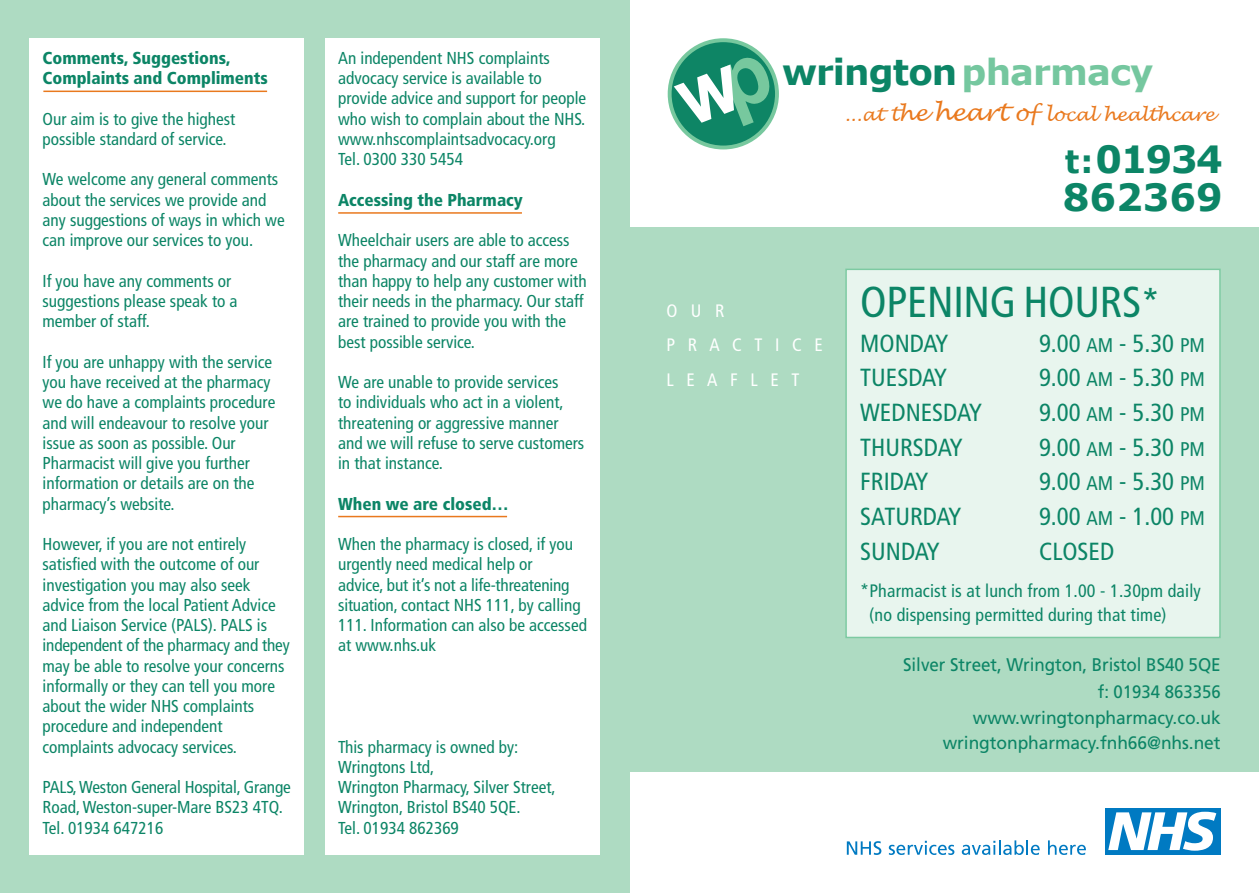
<style>
.page{position:relative;width:1259px;height:893px;background:#fff}
.page>*{position:absolute;margin:0;border:0;box-sizing:border-box;transform-origin:0 0}
.t1{font:condensed 43.35px "Frutiger LT";letter-spacing:-.005em;color:#0c8566}
.t2{font:700 37.5px/37.5px "Verdana";color:#0c8566}
.t3{font:700 35.7px "Verdana";letter-spacing:-.025em;color:#0c8566}
.t4{font:condensed 24.75px "Frutiger LT";color:#0c8566}
.t5{font:18.3px "Frutiger LT";letter-spacing:-.005em;color:#0c8566;scale:.93 1}
.t6{font:condensed 18px/24px "Frutiger LT";letter-spacing:.01em;color:#0c8566}
.t7{font:18px/25.5px "Frutiger LT";letter-spacing:-.005em;color:#0c8566;text-align:right;scale:.93 1}
.t8{font:italic 18px "Lucida Handwriting";color:#e9791e}
.t9{font:condensed 18px/34.7px "Frutiger LT";letter-spacing:.7em;color:#fff}
.t10{font:condensed 17.25px/20.2px "Frutiger LT";color:#0c8566}
.t11{font:900 condensed 17.25px/20.2px "Frutiger LT";color:#0c8566}
.s1{color:#75c79f}
.s2{font-size:19.5px}
.s3{font-size:21px}
.s4{font-size:22.5px}
.s5{font-size:24px}
.s6{font-size:32.1px}
.s7{font-size:37.5px}
.s8{font-size:19.8px}
</style>
<div class="page">
<div style="left:629px;top:227px;width:630px;height:545px;background:#aedbc2"></div>
<div style="left:1105px;top:808px;width:115px;height:47px;background:#007ac2"></div>
<svg style="left:1108px;top:812px;width:108px;height:39px"></svg>
<svg style="left:847px;top:841px;width:34px;height:14px"></svg>
<svg style="left:889px;top:841px;width:65px;height:14px"></svg>
<svg style="left:961px;top:840px;width:78px;height:15px"></svg>
<svg style="left:1048px;top:840px;width:38px;height:15px"></svg>
<div style="left:846px;top:269px;width:374px;height:368px;background:#e8f5ee"></div>
<div style="left:845px;top:269px;width:375px;height:369px;border:2px solid #77c89e"></div>
<div style="left:0;top:0;width:629px;height:893px;background:#aedbc2"></div>
<div style="left:30px;top:38px;width:274px;height:817px;background:#fff"></div>
<hr style="left:43px;top:91px;width:224px;height:1px;background:#e9791e">
<div style="left:325px;top:38px;width:275px;height:817px;background:#fff"></div>
<hr style="left:338px;top:212px;width:184px;height:2px;background:#e9791e">
<hr style="left:338px;top:516px;width:169px;height:1px;background:#e9791e">
<svg style="left:667px;top:38px;width:112px;height:111px"></svg>
<div style="left:671px;top:42px;width:104px;height:104px;background:#0e8565;border-radius:50%"></div>
<svg style="left:674px;top:57px;width:96px;height:69px"></svg>
<p class="t11" style="left:43px;top:48px;width:227px">Comments, Suggestions,<br>Complaints and Compliments</p>
<p class="t10" style="left:43px;top:109px;width:194px">Our aim is to give the highest possible standard of service.</p>
<p class="t10" style="left:43px;top:169px;width:244px">We welcome any general comments about the services we provide and any suggestions of ways in which we can improve our services to you.</p>
<p class="t10" style="left:43px;top:271px;width:197px">If you have any comments or suggestions please speak to a member of staff.</p>
<p class="t10" style="left:43px;top:352px;width:234px">If you are unhappy with the service you have received at the pharmacy we do have a complaints procedure and will endeavour to resolve your issue as soon as possible. Our<br>Pharmacist will give you further information or details are on the pharmacy’s website.</p>
<p class="t10" style="left:43px;top:534px;width:249px">However, if you are not entirely satisfied with the outcome of our investigation you may also seek advice from the local Patient Advice and Liaison Service (PALS). PALS is independent of the pharmacy and they may be able to resolve your concerns informally or they can tell you more about the wider NHS complaints procedure and independent complaints advocacy services.</p>
<p class="t10" style="left:43px;top:777px;width:250px">PALS, Weston General Hospital, Grange<br>Road, Weston-super-Mare BS23 4TQ.<br>Tel. 01934 647216</p>
<p class="t10" style="left:338px;top:48px;width:250px">An independent NHS complaints advocacy service is available to provide advice and support for people who wish to complain about the NHS. www.nhscomplaintsadvocacy.org<br>Tel. 0300 330 5454</p>
<p class="t11" style="left:338px;top:190px;width:186px">Accessing the Pharmacy</p>
<p class="t10" style="left:338px;top:230px;width:250px">Wheelchair users are able to access the pharmacy and our staff are more than happy to help any customer with their needs in the pharmacy. Our staff are trained to provide you with the best possible service.</p>
<p class="t10" style="left:338px;top:372px;width:248px">We are unable to provide services<br>to individuals who act in a violent, threatening or aggressive manner and we will refuse to serve customers in that instance.</p>
<p class="t11" style="left:338px;top:493px;width:172px">When we are closed…</p>
<p class="t10" style="left:338px;top:534px;width:250px">When the pharmacy is closed, if you urgently need medical help or<br>advice, but it’s not a life-threatening situation, contact NHS 111, by calling<br>111. Information can also be accessed at www.nhs.uk</p>
<p class="t10" style="left:338px;top:737px;width:219px">This pharmacy is owned by:<br>Wringtons Ltd,<br>Wrington Pharmacy, Silver Street,<br>Wrington, Bristol BS40 5QE.<br>Tel. 01934 862369</p>
<h3 class="t3" style="left:782px;top:49px;width:373px">wrington <span class="s1">pharmacy</span></h3>
<p class="t8" style="left:844px;top:104px;width:372px">...at <span class="s2">t</span><span class="s3">h</span><span class="s4">e</span> <span class="s5">heart</span> <span class="s4">o</span><span class="s3">f</span> <span class="s2">l</span>ocal healthcare</p>
<p class="t9" style="left:666px;top:293px;width:158px">OUR<br>PRACTICE<br>LEAFLET</p>
<h2 class="t2" style="left:1063px;top:140px;width:161px"><span class="s6">t:</span> 01934<br>862369</h2>
<h1 class="t1" style="left:860px;top:277px;width:301px">OPENING HOURS<span class="s7">*</span></h1>
<h3 class="t4" style="left:860px;top:329px;width:90px">MONDAY</h3>
<h3 class="t4" style="left:1039px;top:329px;width:167px">9.00 <span class="s8">AM</span> - 5.30 <span class="s8">PM</span></h3>
<h3 class="t4" style="left:860px;top:363px;width:88px">TUESDAY</h3>
<h3 class="t4" style="left:1039px;top:363px;width:167px">9.00 <span class="s8">AM</span> - 5.30 <span class="s8">PM</span></h3>
<h3 class="t4" style="left:860px;top:398px;width:123px">WEDNESDAY</h3>
<h3 class="t4" style="left:1039px;top:398px;width:167px">9.00 <span class="s8">AM</span> - 5.30 <span class="s8">PM</span></h3>
<h3 class="t4" style="left:860px;top:433px;width:104px">THURSDAY</h3>
<h3 class="t4" style="left:1039px;top:433px;width:167px">9.00 <span class="s8">AM</span> - 5.30 <span class="s8">PM</span></h3>
<h3 class="t4" style="left:860px;top:467px;width:70px">FRIDAY</h3>
<h3 class="t4" style="left:1039px;top:467px;width:167px">9.00 <span class="s8">AM</span> - 5.30 <span class="s8">PM</span></h3>
<h3 class="t4" style="left:860px;top:502px;width:103px">SATURDAY</h3>
<h3 class="t4" style="left:1039px;top:502px;width:167px">9.00 <span class="s8">AM</span> - 1.00 <span class="s8">PM</span></h3>
<h3 class="t4" style="left:860px;top:537px;width:81px">SUNDAY</h3>
<h3 class="t4" style="left:1039px;top:537px;width:77px">CLOSED</h3>
<p class="t6" style="left:869px;top:579px;width:333px;text-indent:-9px">*Pharmacist is at lunch from 1.00 - 1.30pm daily (no dispensing permitted during that time)</p>
<p class="t5" style="left:903px;top:654px;width:343px">Silver Street, Wrington, Bristol BS40 5QE</p>
<p class="t7" style="left:942px;top:679px;width:300px">f: 01934 863356 www.wringtonpharmacy.co.uk wringtonpharmacy.fnh66@nhs.net</p>
</div>
